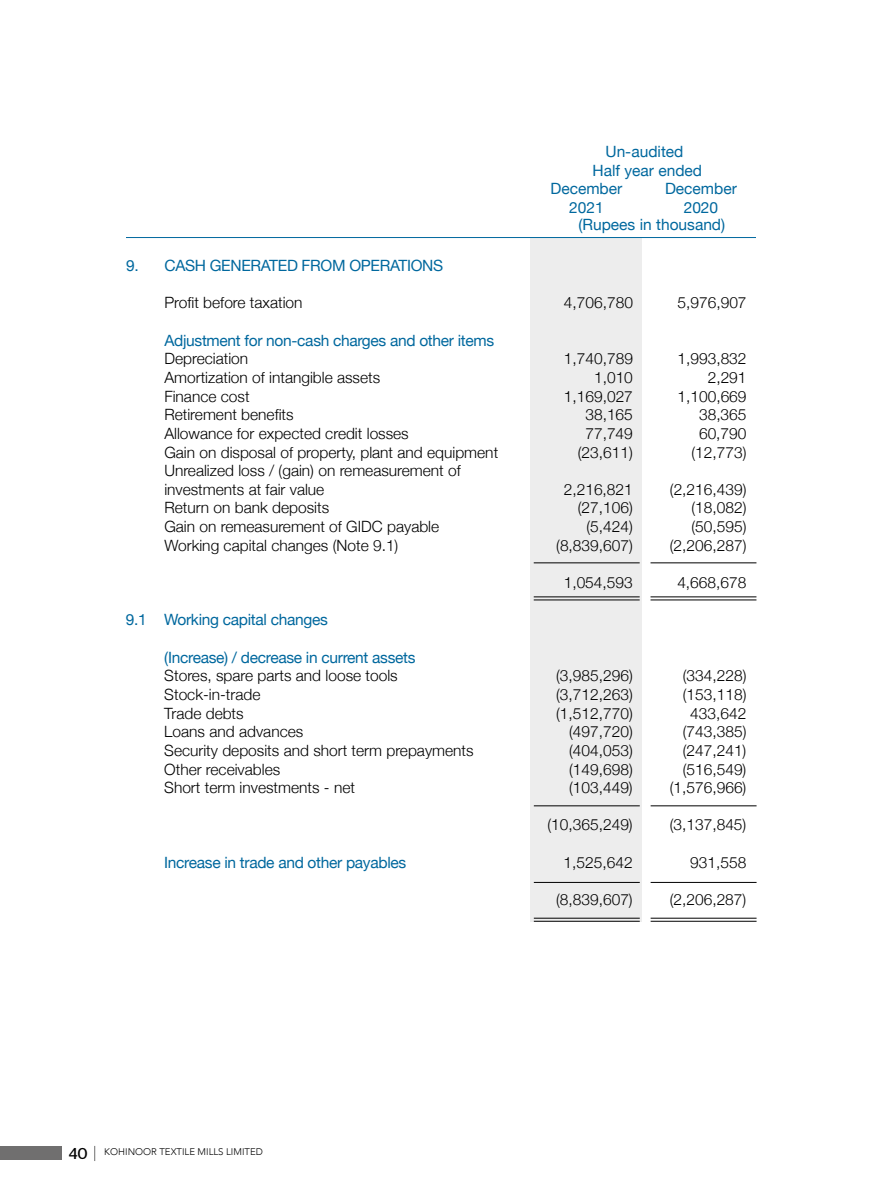
<style>
.page{position:relative;width:882px;height:1197px;background:#fff}
.page>*{position:absolute;margin:0;border:0;box-sizing:border-box;transform-origin:0 0}
.t1{font:300 15.58px/18.7px "Helvetica Neue";color:#000}
.t2{font:15.58px "Helvetica Neue";letter-spacing:-.02em;color:#00689e}
.t3{font:15.58px/16.4px "Helvetica Neue";color:#00689e}
.t4{font:300 9.62px "Avenir";color:#000}
.s1{font-family:"Stag Sans";font-weight:400;font-size:15.75px}
</style>
<div class="page">
<div style="left:0;top:1147px;width:62px;height:13px;background:#706f6f"></div>
<svg style="left:94px;top:1146px;width:1px;height:15px"></svg>
<div style="left:530px;top:237px;width:112px;height:685px;background:#ededed"></div>
<hr style="left:126px;top:237px;width:630px;height:1px;background:#00689e">
<hr style="left:651px;top:599px;width:105px;height:1px;background:#000">
<hr style="left:534px;top:599px;width:106px;height:1px;background:#000">
<hr style="left:651px;top:596px;width:105px;height:1px;background:#000">
<hr style="left:534px;top:596px;width:106px;height:1px;background:#000">
<hr style="left:651px;top:921px;width:106px;height:1px;background:#000">
<hr style="left:534px;top:921px;width:106px;height:1px;background:#000">
<hr style="left:651px;top:918px;width:106px;height:1px;background:#000">
<hr style="left:534px;top:918px;width:106px;height:1px;background:#000">
<hr style="left:651px;top:562px;width:105px;height:1px;background:#000">
<hr style="left:534px;top:562px;width:106px;height:1px;background:#000">
<hr style="left:651px;top:882px;width:106px;height:1px;background:#000">
<hr style="left:534px;top:882px;width:106px;height:1px;background:#000">
<hr style="left:651px;top:805px;width:106px;height:1px;background:#000">
<hr style="left:534px;top:805px;width:106px;height:1px;background:#000">
<p class="t3" style="left:605px;top:144px;width:80px">Un-audited</p>
<p class="t3" style="left:592px;top:163px;width:111px">Half year ended</p>
<p class="t3" style="left:550px;top:182px;width:73px">December</p>
<p class="t3" style="left:665px;top:182px;width:73px">December</p>
<p class="t2" style="left:569px;top:196px;width:36px">2021</p>
<p class="t3" style="left:578px;top:200px;width:148px;text-indent:105px">2020 (Rupees in thousand)</p>
<p class="t2" style="left:126px;top:254px;width:319px">9. CASH GENERATED FROM OPERATIONS</p>
<p class="t1" style="left:164px;top:292px;width:140px">Profit before taxation</p>
<p class="t1" style="left:564px;top:292px;width:71px">4,706,780</p>
<p class="t1" style="left:677px;top:292px;width:71px">5,976,907</p>
<p class="t2" style="left:164px;top:329px;width:331px">Adjustment for non-cash charges and other items</p>
<p class="t1" style="left:164px;top:348px;width:85px">Depreciation</p>
<p class="t1" style="left:564px;top:348px;width:71px">1,740,789</p>
<p class="t1" style="left:677px;top:348px;width:71px">1,993,832</p>
<p class="t1" style="left:164px;top:367px;width:217px">Amortization of intangible assets</p>
<p class="t1" style="left:594px;top:367px;width:40px">1,010</p>
<p class="t1" style="left:708px;top:367px;width:40px">2,291</p>
<p class="t1" style="left:164px;top:386px;width:87px">Finance cost</p>
<p class="t1" style="left:564px;top:386px;width:71px">1,169,027</p>
<p class="t1" style="left:677px;top:386px;width:71px">1,100,669</p>
<p class="t1" style="left:164px;top:404px;width:131px">Retirement benefits</p>
<p class="t1" style="left:585px;top:404px;width:49px">38,165</p>
<p class="t1" style="left:699px;top:404px;width:49px">38,365</p>
<p class="t1" style="left:164px;top:423px;width:246px">Allowance for expected credit losses</p>
<p class="t1" style="left:585px;top:423px;width:49px">77,749</p>
<p class="t1" style="left:699px;top:423px;width:49px">60,790</p>
<p class="t1" style="left:164px;top:441px;width:335px">Gain on disposal of property, plant and equipment</p>
<p class="t1" style="left:578px;top:441px;width:57px">(23,611)</p>
<p class="t1" style="left:692px;top:441px;width:57px">(12,773)</p>
<p class="t1" style="left:164px;top:460px;width:298px">Unrealized loss / (gain) on remeasurement of investments at fair value</p>
<p class="t1" style="left:564px;top:479px;width:71px">2,216,821</p>
<p class="t1" style="left:670px;top:479px;width:78px">(2,216,439)</p>
<p class="t1" style="left:164px;top:497px;width:166px">Return on bank deposits</p>
<p class="t1" style="left:578px;top:497px;width:57px">(27,106)</p>
<p class="t1" style="left:692px;top:497px;width:57px">(18,082)</p>
<p class="t1" style="left:164px;top:516px;width:276px">Gain on remeasurement of GIDC payable</p>
<p class="t1" style="left:587px;top:516px;width:48px">(5,424)</p>
<p class="t1" style="left:692px;top:516px;width:57px">(50,595)</p>
<p class="t1" style="left:164px;top:535px;width:236px">Working capital changes (Note 9.1)</p>
<p class="t1" style="left:556px;top:535px;width:78px">(8,839,607)</p>
<p class="t1" style="left:670px;top:535px;width:78px">(2,206,287)</p>
<p class="t1" style="left:564px;top:572px;width:71px">1,054,593</p>
<p class="t1" style="left:677px;top:572px;width:71px">4,668,678</p>
<p class="t2" style="left:126px;top:609px;width:203px">9.1 Working capital changes</p>
<p class="t2" style="left:164px;top:646px;width:253px">(Increase) / decrease in current assets</p>
<p class="t1" style="left:164px;top:665px;width:235px">Stores, spare parts and loose tools</p>
<p class="t1" style="left:556px;top:665px;width:78px">(3,985,296)</p>
<p class="t1" style="left:683px;top:665px;width:65px">(334,228)</p>
<p class="t1" style="left:164px;top:684px;width:98px">Stock-in-trade</p>
<p class="t1" style="left:556px;top:684px;width:78px">(3,712,263)</p>
<p class="t1" style="left:683px;top:684px;width:65px">(153,118)</p>
<p class="t1" style="left:164px;top:703px;width:81px">Trade debts</p>
<p class="t1" style="left:556px;top:703px;width:78px">(1,512,770)</p>
<p class="t1" style="left:690px;top:703px;width:58px">433,642</p>
<p class="t1" style="left:164px;top:721px;width:141px">Loans and advances</p>
<p class="t1" style="left:569px;top:721px;width:65px">(497,720)</p>
<p class="t1" style="left:683px;top:721px;width:65px">(743,385)</p>
<p class="t1" style="left:164px;top:740px;width:311px">Security deposits and short term prepayments</p>
<p class="t1" style="left:569px;top:740px;width:65px">(404,053)</p>
<p class="t1" style="left:683px;top:740px;width:65px">(247,241)</p>
<p class="t1" style="left:164px;top:759px;width:118px">Other receivables</p>
<p class="t1" style="left:569px;top:759px;width:65px">(149,698)</p>
<p class="t1" style="left:683px;top:759px;width:65px">(516,549)</p>
<p class="t1" style="left:164px;top:777px;width:192px">Short term investments - net</p>
<p class="t1" style="left:569px;top:777px;width:65px">(103,449)</p>
<p class="t1" style="left:670px;top:777px;width:78px">(1,576,966)</p>
<p class="t1" style="left:547px;top:814px;width:87px">(10,365,249)</p>
<p class="t1" style="left:670px;top:814px;width:78px">(3,137,845)</p>
<p class="t2" style="left:164px;top:851px;width:244px">Increase in trade and other payables</p>
<p class="t1" style="left:564px;top:852px;width:71px">1,525,642</p>
<p class="t1" style="left:690px;top:852px;width:58px">931,558</p>
<p class="t1" style="left:556px;top:889px;width:78px">(8,839,607)</p>
<p class="t1" style="left:670px;top:889px;width:78px">(2,206,287)</p>
<p class="t4" style="left:69px;top:1146px;width:196px"><span class="s1">40</span> KOHINOOR TEXTILE MILLS LIMITED</p>
</div>
